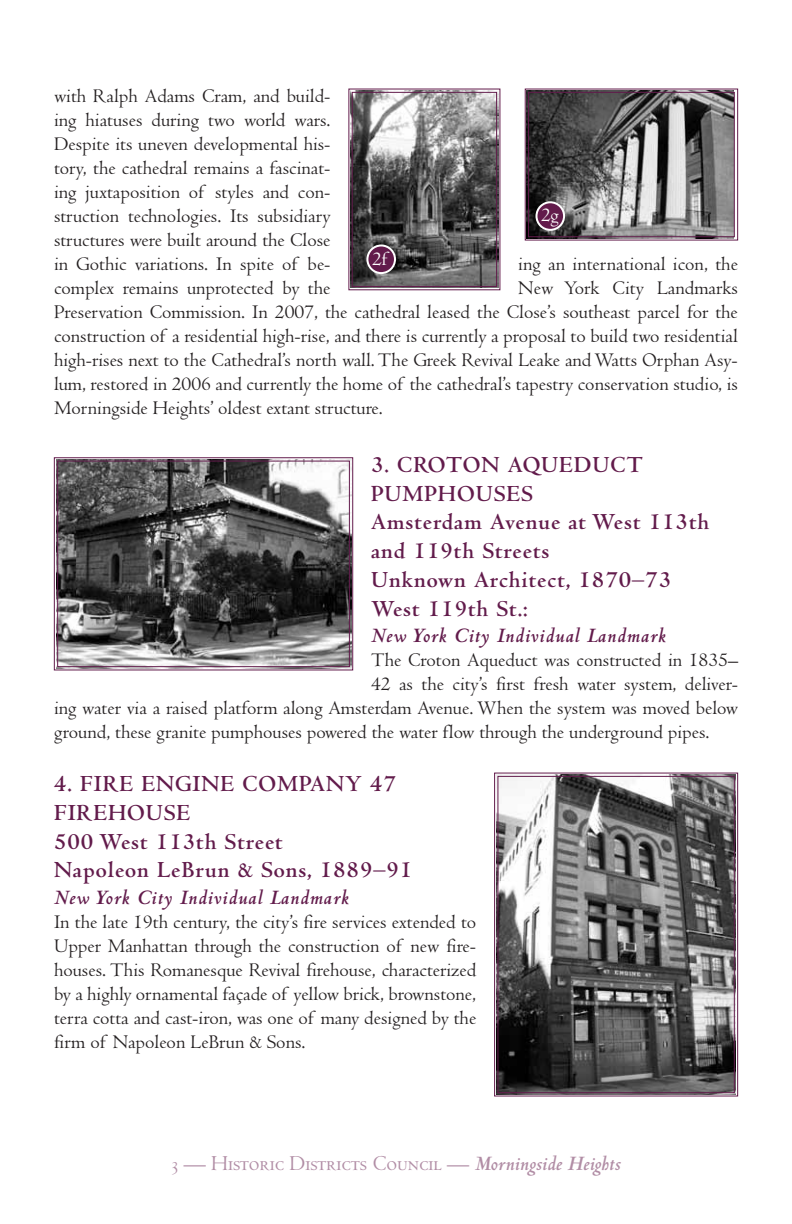
<style>
.page{position:relative;width:792px;height:1224px;background:#fff}
.page>*{position:absolute;margin:0;border:0;box-sizing:border-box;transform-origin:0 0}
.t1{font:700 24px/28.8px "Centaur";letter-spacing:.04em;color:#621b4b}
.t2{font:italic 700 22px "Centaur";letter-spacing:.04em;color:#621b4b}
.t3{font:22px "Centaur MT SC";color:#b18da5}
.t4{font:20px/24px "Centaur";color:#231f20;text-align:justify}
.t5{font:20px "Centaur";color:#fff}
.s1{font-family:"Centaur"}
.s2{font-family:"Centaur";font-weight:700;font-style:italic}
</style>
<div class="page">
<svg style="left:525px;top:88px;width:213px;height:153px;background:#747273"></svg>
<div style="left:528px;top:92px;width:207px;height:145px;border:1px solid #621b4b"></div>
<svg style="left:348px;top:88px;width:153px;height:202px;background:#727071"></svg>
<div style="left:352px;top:92px;width:145px;height:195px;border:1px solid #621b4b"></div>
<svg style="left:54px;top:457px;width:299px;height:214px;background:#616061"></svg>
<div style="left:57px;top:461px;width:293px;height:206px;border:1px solid #621b4b"></div>
<svg style="left:494px;top:772px;width:244px;height:325px;background:#716f70"></svg>
<div style="left:498px;top:776px;width:237px;height:317px;border:1px solid #621b4b"></div>
<div style="left:367px;top:246px;width:28px;height:27px;background:#621b4b;border-radius:50%"></div>
<div style="left:366px;top:245px;width:30px;height:29px;border:2px solid #fff;border-radius:50%"></div>
<div style="left:537px;top:202px;width:27px;height:28px;background:#621b4b;border-radius:50%"></div>
<div style="left:536px;top:201px;width:29px;height:30px;border:2px solid #fff;border-radius:50%"></div>
<p class="t4" style="left:54px;top:85px;width:278px">with Ralph Adams Cram, and build&shy;ing hiatuses during two world wars.<br>Despite its uneven developmental his&shy;tory, the cathedral remains a fascinat&shy;ing juxtaposition of styles and con&shy;struction technologies. Its subsidiary structures were built around the Close in Gothic variations. In spite of be-</p>
<p class="t5" style="left:372px;top:248px;width:17px">2f</p>
<p class="t5" style="left:541px;top:204px;width:19px">2g</p>
<p class="t4" style="left:518px;top:253px;width:221px">ing an international icon, the</p>
<p class="t4" style="left:54px;top:277px;width:278px">complex remains unprotected by the</p>
<p class="t4" style="left:54px;top:277px;width:686px;text-indent:464px">New York City Landmarks Preservation Commission. In 2007, the cathedral leased the Close’s southeast parcel for the construction of a residential high-rise, and there is currently a proposal to build two residential high-rises next to the Cathedral’s north wall. The Greek Revival Leake and Watts Orphan Asy&shy;lum, restored in 2006 and currently the home of the cathedral’s tapestry conservation studio, is Morningside Heights’ oldest extant structure.</p>
<p class="t1" style="left:371px;top:451px;width:340px">3. CROTON AQUEDUCT<br>PUMPHOUSES<br>Amsterdam Avenue at West 113th and 119th Streets<br>Unknown Architect, 1870–73<br>West 119th St.:</p>
<p class="t2" style="left:371px;top:624px;width:296px">New York City Individual Landmark</p>
<p class="t4" style="left:371px;top:649px;width:368px">The Croton Aqueduct was constructed in 1835–</p>
<p class="t4" style="left:371px;top:673px;width:368px">42 as the city’s first fresh water system, deliver-</p>
<p class="t4" style="left:54px;top:697px;width:686px">ing water via a raised platform along Amsterdam Avenue. When the system was moved below</p>
<p class="t4" style="left:54px;top:721px;width:657px">ground, these granite pumphouses powered the water flow through the underground pipes.</p>
<p class="t1" style="left:54px;top:770px;width:360px">4. FIRE ENGINE COMPANY 47<br>FIREHOUSE<br>500 West 113th Street<br>Napoleon LeBrun &amp; Sons, 1889–91</p>
<p class="t2" style="left:54px;top:886px;width:296px">New York City Individual Landmark</p>
<p class="t4" style="left:54px;top:910px;width:424px">In the late 19th century, the city’s fire services extended to Upper Manhattan through the construction of new fire&shy;houses. This Romanesque Revival firehouse, characterized by a highly ornamental façade of yellow brick, brownstone, terra cotta and cast-iron, was one of many designed by the firm of Napoleon LeBrun &amp; Sons.</p>
<p class="t3" style="left:171px;top:1151px;width:451px">3 — Historic Districts Council <span class="s1">—</span> <span class="s2">Morningside Heights</span></p>
</div>
